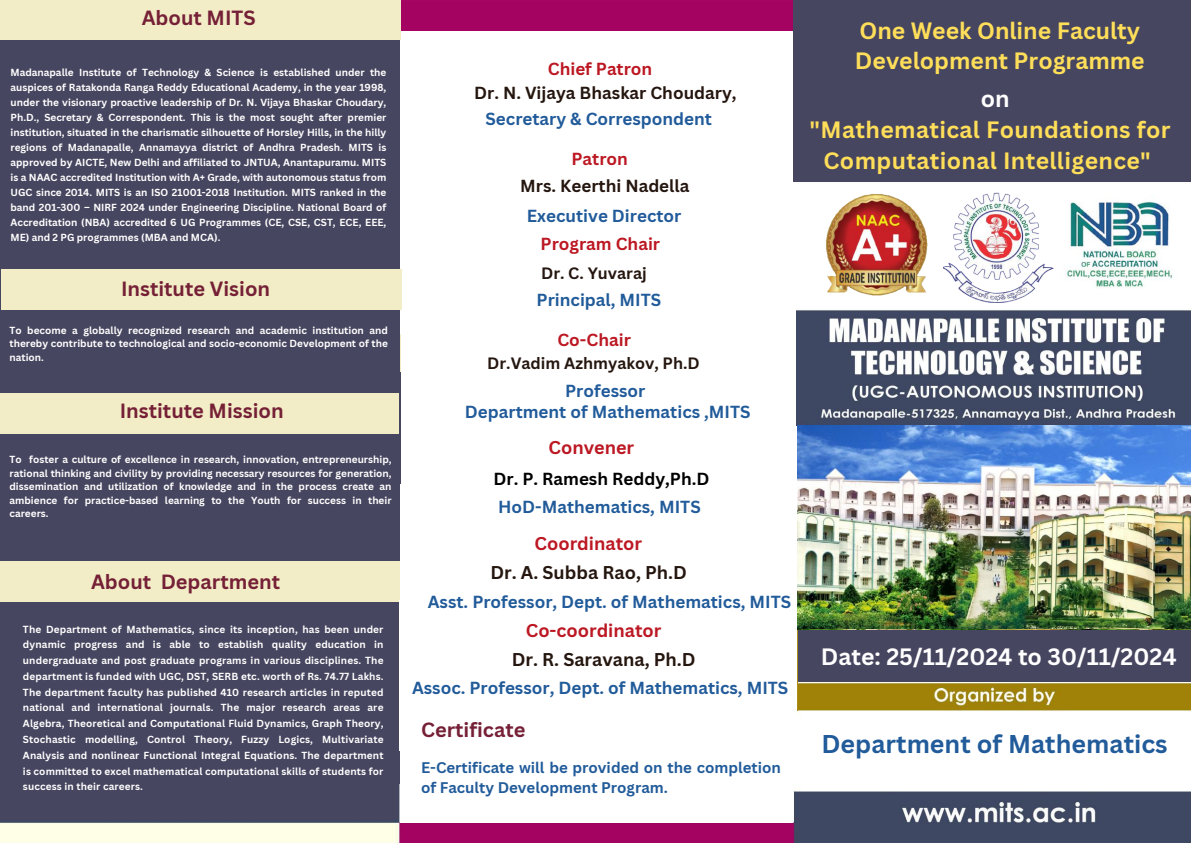
<style>
.page{position:relative;width:1191px;height:843px;background:#fff}
.page>*{position:absolute;margin:0;border:0;box-sizing:border-box;transform-origin:0 0}
.t1{font:700 25px "Canva Sans";color:#215b9a}
.t2{font:700 23px/30.8px "Canva Sans";letter-spacing:.015em;color:#ffde59;text-align:center}
.t3{font:700 23px "Canva Sans";color:#fff}
.t4{font:700 20px "Canva Sans";color:#752036}
.t5{font:700 18px "Canva Sans";color:#25160f}
.t6{font:700 18px "Canva Sans";color:#bc1823}
.t7{font:700 17px/20.2px "Canva Sans";color:#215b9a;text-align:center}
.t8{font:700 17px "Canva Sans";color:#25160f}
.t9{font:700 17px "Canva Sans";color:#bc1823}
.t10{font:700 17px "Canva Sans";color:#000}
.t11{font:700 16px "Canva Sans";color:#25160f}
.t12{font:700 15px/20.2px "Canva Sans";color:#215b9a}
.t13{font:700 10px/15px "Canva Sans";color:#fff;text-align:justify}
.t14{font:700 2px "Canva Sans";color:#ffde59}
</style>
<div class="page">
<img style="left:1px;top:1px;width:1189px;height:841px">
<div style="left:0;top:0;width:401px;height:783px;background:#474660"></div>
<div style="left:0;top:698px;width:398px;height:121px;background:#474660"></div>
<div style="left:400px;top:32px;width:395px;height:572px;background:#fff"></div>
<div style="left:793px;top:0;width:397px;height:181px;background:#474660"></div>
<div style="left:793px;top:621px;width:397px;height:60px;background:#474660"></div>
<div style="left:400px;top:711px;width:392px;height:111px;background:#fff"></div>
<div style="left:802px;top:711px;width:388px;height:78px;background:#fff"></div>
<div style="left:792px;top:184px;width:398px;height:124px;background:#fff"></div>
<img style="left:953px;top:193px;width:85px;height:69px">
<img style="left:943px;top:262px;width:110px;height:41px">
<div style="left:0;top:0;width:400px;height:39px;background:#f2edc6"></div>
<div style="left:0;top:561px;width:399px;height:40px;background:#f2edc6"></div>
<div style="left:1px;top:269px;width:400px;height:41px;background:#f2edc6"></div>
<div style="left:0;top:393px;width:398px;height:40px;background:#f2edc6"></div>
<div style="left:399px;top:599px;width:398px;height:151px;background:#fff"></div>
<div style="left:786px;top:426px;width:404px;height:193px;background:#fff"></div>
<img style="left:797px;top:425px;width:393px;height:203px">
<img style="left:811px;top:194px;width:132px;height:117px">
<img style="left:1066px;top:201px;width:107px;height:87px">
<h3 class="t4" style="left:142px;top:4px;width:115px">About MITS</h3>
<p class="t13" style="left:11px;top:64px;width:377px">Madanapalle Institute of Technology &amp; Science is established under the auspices of Ratakonda Ranga Reddy Educational Academy, in the year 1998, under the visionary proactive leadership of Dr. N. Vijaya Bhaskar Choudary, Ph.D., Secretary &amp; Correspondent. This is the most sought after premier institution, situated in the charismatic silhouette of Horsley Hills, in the hilly regions of Madanapalle, Annamayya district of Andhra Pradesh. MITS is approved by AICTE, New Delhi and affiliated to JNTUA, Anantapuramu. MITS is a NAAC accredited Institution with A+ Grade, with autonomous status from UGC since 2014. MITS is an ISO 21001-2018 Institution. MITS ranked in the band 201-300 – NIRF 2024 under Engineering Discipline. National Board of Accreditation (NBA) accredited 6 UG Programmes (CE, CSE, CST, ECE, EEE, ME) and 2 PG programmes (MBA and MCA).</p>
<h3 class="t4" style="left:121px;top:274px;width:151px">Institute Vision</h3>
<p class="t13" style="left:10px;top:323px;width:380px;line-height:13.5px">To become a globally recognized research and academic institution and thereby contribute to technological and socio-economic Development of the nation.</p>
<h3 class="t4" style="left:120px;top:396px;width:165px">Institute Mission</h3>
<p class="t13" style="left:10px;top:452px;width:383px;line-height:13.5px">To foster a culture of excellence in research, innovation, entrepreneurship, rational thinking and civility by providing necessary resources for generation, dissemination and utilization of knowledge and in the process create an ambience for practice-based learning to the Youth for success in their careers.</p>
<h3 class="t4" style="left:91px;top:567px;width:190px">About Department</h3>
<p class="t13" style="left:23px;top:620px;width:362px;line-height:15.8px">The Department of Mathematics, since its inception, has been under dynamic progress and is able to establish quality education in undergraduate and post graduate programs in various disciplines. The department is funded with UGC, DST, SERB etc. worth of Rs. 74.77 Lakhs.<br>The department faculty has published 410 research articles in reputed national and international journals. The major research areas are Algebra, Theoretical and Computational Fluid Dynamics, Graph Theory, Stochastic modelling, Control Theory, Fuzzy Logics, Multivariate Analysis and nonlinear Functional Integral Equations. The department is committed to excel mathematical computational skills of students for success in their careers.</p>
<h3 class="t9" style="left:547px;top:57px;width:106px">Chief Patron</h3>
<h3 class="t8" style="left:474px;top:81px;width:264px">Dr. N. Vijaya Bhaskar Choudary,</h3>
<h3 class="t7" style="left:485px;top:108px;width:228px">Secretary &amp; Correspondent</h3>
<h3 class="t9" style="left:571px;top:147px;width:58px">Patron</h3>
<h3 class="t8" style="left:520px;top:174px;width:171px">Mrs. Keerthi Nadella</h3>
<h3 class="t7" style="left:527px;top:205px;width:156px">Executive Director</h3>
<h3 class="t9" style="left:540px;top:232px;width:121px">Program Chair</h3>
<h3 class="t11" style="left:541px;top:261px;width:107px">Dr. C. Yuvaraj</h3>
<h3 class="t7" style="left:536px;top:289px;width:126px">Principal, MITS</h3>
<h3 class="t9" style="left:557px;top:328px;width:75px">Co-Chair</h3>
<h3 class="t11" style="left:487px;top:352px;width:214px">Dr.Vadim Azhmyakov, Ph.D</h3>
<h3 class="t7" style="left:465px;top:380px;width:287px">Professor<br>Department of Mathematics ,MITS</h3>
<h3 class="t6" style="left:548px;top:435px;width:87px">Convener</h3>
<h3 class="t10" style="left:493px;top:466px;width:217px">Dr. P. Ramesh Reddy,Ph.D</h3>
<h3 class="t7" style="left:498px;top:496px;width:204px">HoD-Mathematics, MITS</h3>
<h3 class="t6" style="left:534px;top:530px;width:109px">Coordinator</h3>
<h3 class="t5" style="left:490px;top:559px;width:198px">Dr. A. Subba Rao, Ph.D</h3>
<h3 class="t7" style="left:428px;top:590px;width:365px">Asst. Professor, Dept. of Mathematics, MITS</h3>
<h3 class="t6" style="left:525px;top:617px;width:137px">Co-coordinator</h3>
<h3 class="t5" style="left:511px;top:646px;width:185px">Dr. R. Saravana, Ph.D</h3>
<h3 class="t7" style="left:412px;top:676px;width:378px">Assoc. Professor, Dept. of Mathematics, MITS</h3>
<h3 class="t4" style="left:421px;top:715px;width:106px">Certificate</h3>
<h3 class="t12" style="left:421px;top:756px;width:361px">E-Certificate will be provided on the completion of Faculty Development Program.</h3>
<h2 class="t2" style="left:859px;top:14px;width:282px">One Week Online Faculty</h2>
<p class="t14" style="left:995px;top:36px;width:5px">ATA</p>
<h2 class="t2" style="left:854px;top:45px;width:291px">Development Programme</h2>
<h2 class="t3" style="left:980px;top:82px;width:30px">on</h2>
<h2 class="t2" style="left:809px;top:114px;width:362px">"Mathematical Foundations for<br>Computational Intelligence"</h2>
<h2 class="t3" style="left:820px;top:640px;width:357px">Date: 25/11/2024 to 30/11/2024</h2>
<h1 class="t1" style="left:821px;top:726px;width:347px">Department of Mathematics</h1>
</div>
